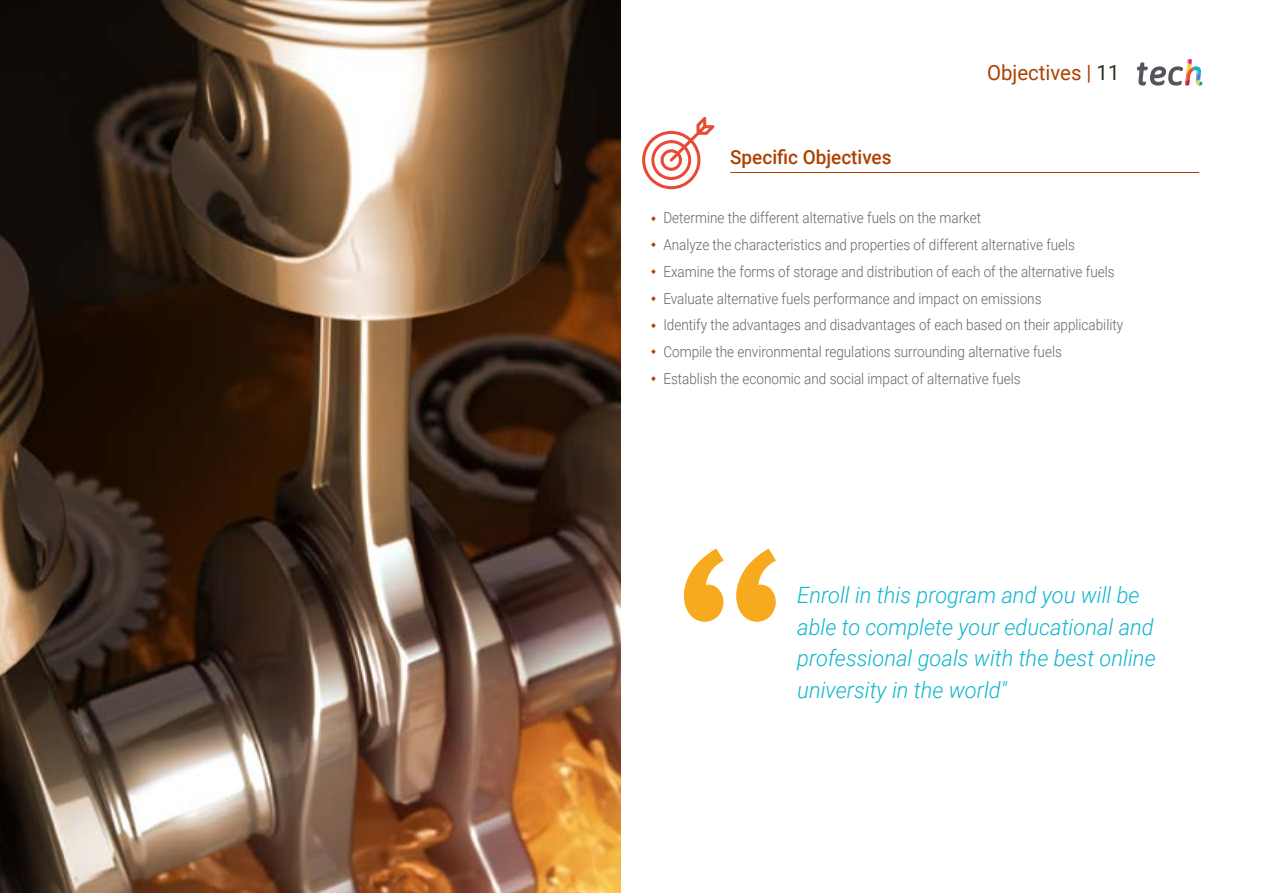
<style>
.page{position:relative;width:1263px;height:893px;background:#fff}
.page>*{position:absolute;margin:0;border:0;box-sizing:border-box;transform-origin:0 0}
.t1{font:italic 300 22.5px/31.5px "Roboto";color:#0fb6cf}
.t2{font:21px "Roboto";color:#ae4000}
.t3{font:500 19.5px "Roboto";color:#ae4000}
.t4{font:300 15px/26.7px "Roboto";color:#61646a;scale:.9 1}
.s1{color:#312e20}
</style>
<div class="page">
<hr style="left:730px;top:172px;width:469px;height:1px;background:#ae4000">
<svg style="left:642px;top:117px;width:72px;height:72px"></svg>
<img style="left:0;top:0;width:621px;height:893px">
<svg style="left:684px;top:549px;width:92px;height:73px"></svg>
<svg style="left:1137px;top:59px;width:65px;height:27px"></svg>
<h3 class="t3" style="left:730px;top:143px;width:163px">Specific Objectives</h3>
<h2 class="t2" style="left:987px;top:57px;width:134px">Objectives | <span class="s1">11</span></h2>
<p class="t4" style="left:663px;top:204px;width:512px">Determine the different alternative fuels on the market<br>Analyze the characteristics and properties of different alternative fuels Examine the forms of storage and distribution of each of the alternative fuels Evaluate alternative fuels performance and impact on emissions<br>Identify the advantages and disadvantages of each based on their applicability Compile the environmental regulations surrounding alternative fuels<br>Establish the economic and social impact of alternative fuels</p>
<h1 class="t1" style="left:797px;top:578px;width:360px">Enroll in this program and you will be able to complete your educational and professional goals with the best online university in the world"</h1>
</div>
